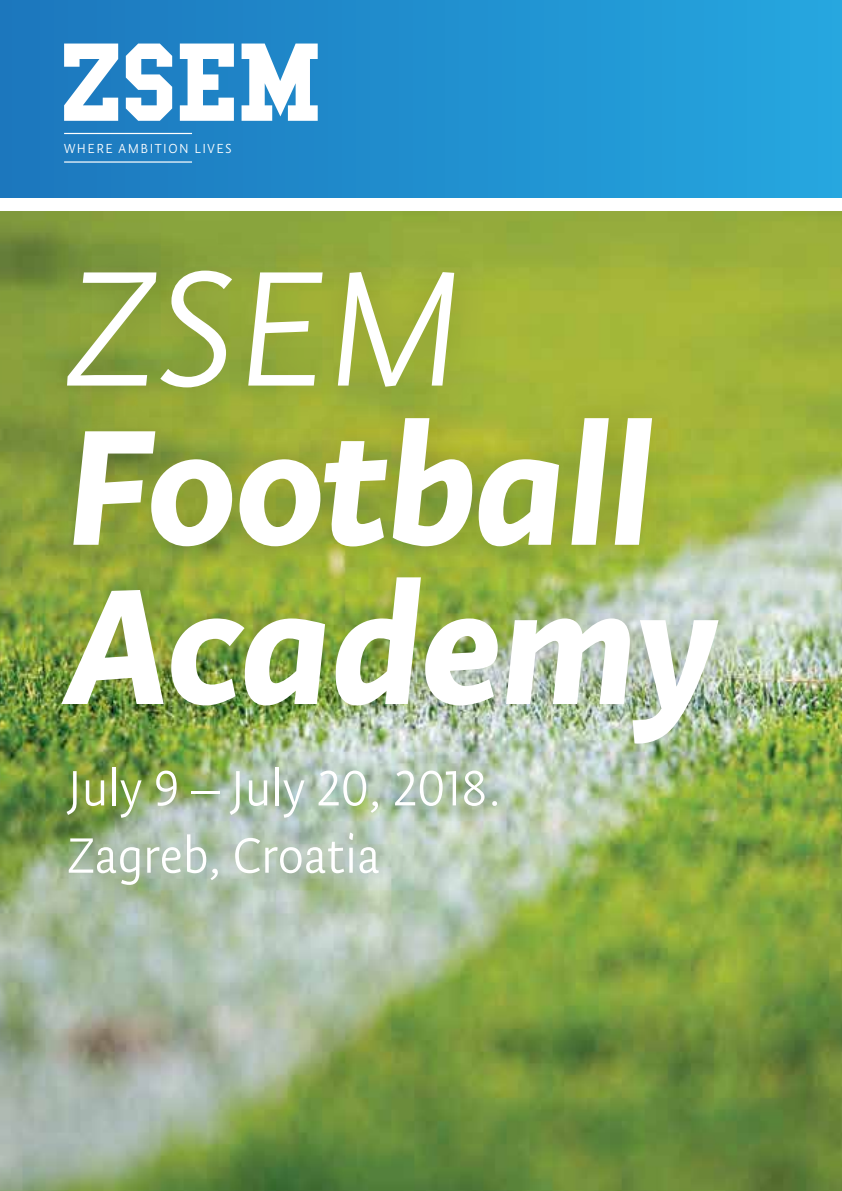
<style>
.page{position:relative;width:842px;height:1191px;background:#fff}
.page>*{position:absolute;margin:0;border:0;box-sizing:border-box;transform-origin:0 0}
.t1{font:italic 700 185px/159.2px "Tempera Pro";color:#fff}
.t2{font:italic 185px "Tempera Pro Normal";color:#fff}
.t3{font:56px/67.2px "Tempera Pro Normal";color:#fff}
.t4{font:14.8px "Tempera Pro Normal";letter-spacing:.1em;color:#fff}
</style>
<div class="page">
<img style="left:0;top:211px;width:842px;height:980px">
<div style="left:0;top:0;width:842px;height:211px;background:linear-gradient(to right,#1c76bd,#26a7df)"></div>
<div style="left:0;top:199px;width:842px;height:12px;background:#fff"></div>
<hr style="left:64px;top:133px;width:128px;height:1px;background:#fff">
<hr style="left:64px;top:161px;width:128px;height:2px;background:#fff">
<svg style="left:64px;top:44px;width:54px;height:77px"></svg>
<svg style="left:126px;top:44px;width:46px;height:77px"></svg>
<svg style="left:180px;top:44px;width:54px;height:77px"></svg>
<svg style="left:242px;top:44px;width:76px;height:77px"></svg>
<img style="left:10px;top:185px;width:760px;height:620px">
<img style="left:15px;top:709px;width:538px;height:228px">
<p class="t4" style="left:64px;top:140px;width:169px">WHERE AMBITION LIVES</p>
<h1 class="t2" style="left:67px;top:227px;width:399px">ZSEM</h1>
<h1 class="t1" style="left:67px;top:407px;width:648px">Football<br>Academy</h1>
<p class="t3" style="left:67px;top:754px;width:436px">July 9 – July 20, 2018.<br>Zagreb, Croatia</p>
</div>
